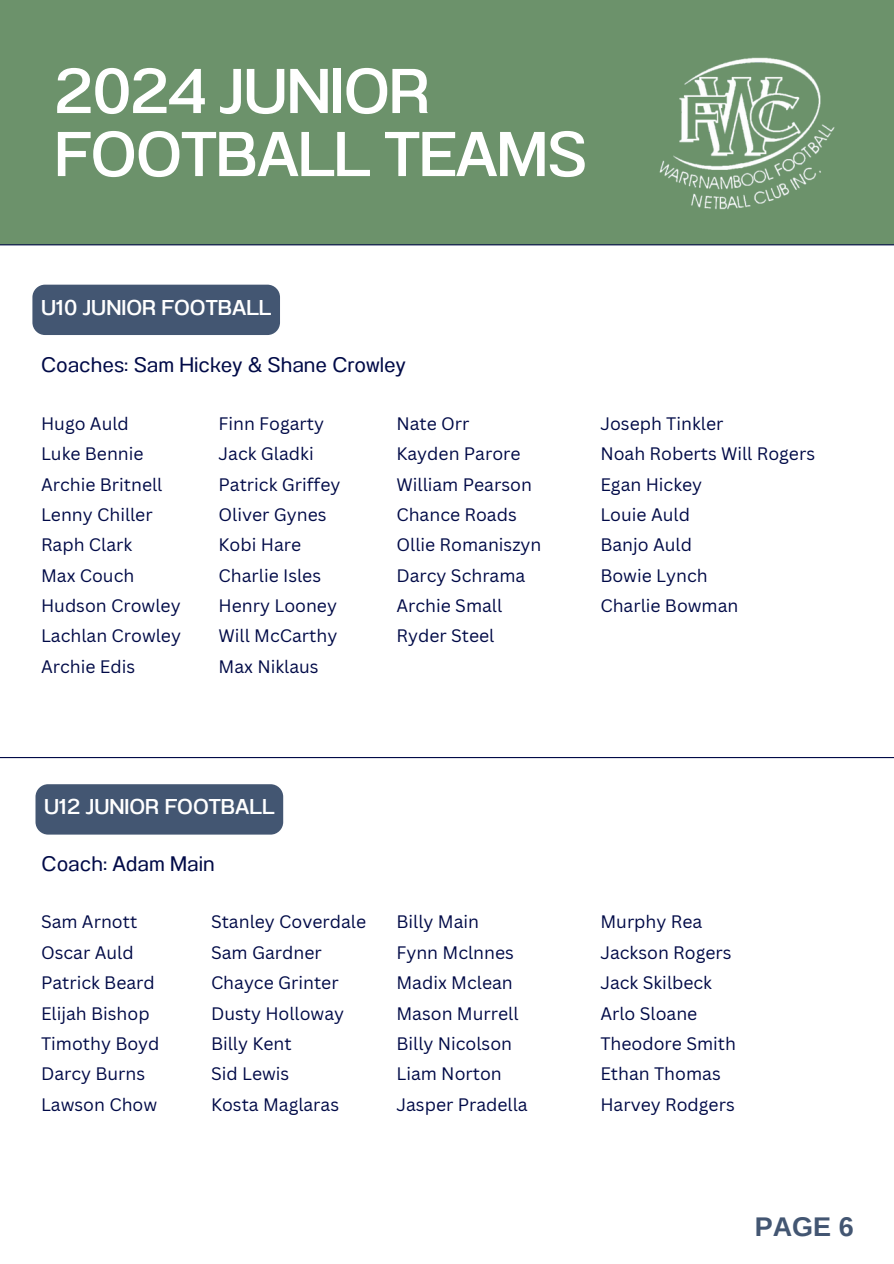
<style>
.page{position:relative;width:894px;height:1264px;background:#fff}
.page>*{position:absolute;margin:0;border:0;box-sizing:border-box;transform-origin:0 0}
.t1{font:500 63px/63px "Anantason";letter-spacing:-.015em;color:#fff}
.t2{font:700 27px "Arimo";color:#435672}
.t3{font:500 21.45px "Anantason";color:#fff}
.t4{font:21px "Anantason";color:#010a47}
.t5{font:17.55px "Canva Sans";color:#010a47}
</style>
<div class="page">
<div style="left:0;top:0;width:893px;height:245px;background:#6c926b"></div>
<hr style="left:0;top:244px;width:893px;height:1px;background:#010a47">
<img style="left:659px;top:57px;width:176px;height:153px">
<hr style="left:0;top:757px;width:893px;height:1px;background:#010a47">
<div style="left:35px;top:784px;width:248px;height:50px;background:#435672;border-radius:13px"></div>
<div style="left:32px;top:285px;width:248px;height:50px;background:#435672;border-radius:13px"></div>
<p class="t1" style="left:54px;top:60px;width:534px">2024 JUNIOR<br>FOOTBALL TEAMS</p>
<p class="t3" style="left:41px;top:295px;width:232px">U10 JUNIOR FOOTBALL</p>
<p class="t4" style="left:41px;top:352px;width:366px">Coaches: Sam Hickey &amp; Shane Crowley</p>
<p class="t5" style="left:41px;top:411px;width:89px">Hugo Auld</p>
<p class="t5" style="left:41px;top:441px;width:104px">Luke Bennie</p>
<p class="t5" style="left:41px;top:472px;width:123px">Archie Britnell</p>
<p class="t5" style="left:41px;top:502px;width:113px">Lenny Chiller</p>
<p class="t5" style="left:41px;top:532px;width:93px">Raph Clark</p>
<p class="t5" style="left:41px;top:563px;width:95px">Max Couch</p>
<p class="t5" style="left:41px;top:593px;width:141px">Hudson Crowley</p>
<p class="t5" style="left:41px;top:623px;width:141px">Lachlan Crowley</p>
<p class="t5" style="left:41px;top:654px;width:96px">Archie Edis</p>
<p class="t5" style="left:218px;top:411px;width:107px">Finn Fogarty</p>
<p class="t5" style="left:218px;top:441px;width:97px">Jack Gladki</p>
<p class="t5" style="left:218px;top:472px;width:123px">Patrick Griffey</p>
<p class="t5" style="left:218px;top:502px;width:110px">Oliver Gynes</p>
<p class="t5" style="left:218px;top:532px;width:84px">Kobi Hare</p>
<p class="t5" style="left:218px;top:563px;width:104px">Charlie Isles</p>
<p class="t5" style="left:218px;top:593px;width:120px">Henry Looney</p>
<p class="t5" style="left:218px;top:623px;width:120px">Will McCarthy</p>
<p class="t5" style="left:218px;top:654px;width:102px">Max Niklaus</p>
<p class="t5" style="left:396px;top:411px;width:75px">Nate Orr</p>
<p class="t5" style="left:396px;top:441px;width:126px">Kayden Parore</p>
<p class="t5" style="left:396px;top:472px;width:137px">William Pearson</p>
<p class="t5" style="left:396px;top:502px;width:122px">Chance Roads</p>
<p class="t5" style="left:396px;top:532px;width:146px">Ollie Romaniszyn</p>
<p class="t5" style="left:396px;top:563px;width:130px">Darcy Schrama</p>
<p class="t5" style="left:396px;top:593px;width:107px">Archie Small</p>
<p class="t5" style="left:396px;top:623px;width:99px">Ryder Steel</p>
<p class="t5" style="left:600px;top:411px;width:125px">Joseph Tinkler</p>
<p class="t5" style="left:600px;top:441px;width:216px">Noah Roberts Will Rogers</p>
<p class="t5" style="left:600px;top:472px;width:103px">Egan Hickey</p>
<p class="t5" style="left:600px;top:502px;width:91px">Louie Auld</p>
<h3 class="t5" style="left:600px;top:532px;width:93px">Banjo Auld</h3>
<p class="t5" style="left:600px;top:563px;width:109px">Bowie Lynch</p>
<p class="t5" style="left:600px;top:593px;width:140px">Charlie Bowman</p>
<p class="t3" style="left:44px;top:794px;width:232px">U12 JUNIOR FOOTBALL</p>
<p class="t4" style="left:42px;top:851px;width:175px">Coach: Adam Main</p>
<p class="t5" style="left:41px;top:909px;width:98px">Sam Arnott</p>
<p class="t5" style="left:41px;top:940px;width:94px">Oscar Auld</p>
<p class="t5" style="left:41px;top:970px;width:115px">Patrick Beard</p>
<p class="t5" style="left:41px;top:1000px;width:110px">Elijah Bishop</p>
<p class="t5" style="left:41px;top:1031px;width:120px">Timothy Boyd</p>
<p class="t5" style="left:41px;top:1061px;width:106px">Darcy Burns</p>
<p class="t5" style="left:41px;top:1091px;width:118px">Lawson Chow</p>
<p class="t5" style="left:211px;top:909px;width:156px">Stanley Coverdale</p>
<p class="t5" style="left:211px;top:940px;width:112px">Sam Gardner</p>
<p class="t5" style="left:211px;top:970px;width:129px">Chayce Grinter</p>
<p class="t5" style="left:211px;top:1000px;width:135px">Dusty Holloway</p>
<p class="t5" style="left:211px;top:1031px;width:82px">Billy Kent</p>
<p class="t5" style="left:211px;top:1061px;width:80px">Sid Lewis</p>
<p class="t5" style="left:211px;top:1091px;width:130px">Kosta Maglaras</p>
<p class="t5" style="left:396px;top:909px;width:84px">Billy Main</p>
<p class="t5" style="left:396px;top:940px;width:119px">Fynn Mclnnes</p>
<p class="t5" style="left:396px;top:970px;width:118px">Madix Mclean</p>
<p class="t5" style="left:396px;top:1000px;width:124px">Mason Murrell</p>
<p class="t5" style="left:396px;top:1031px;width:117px">Billy Nicolson</p>
<p class="t5" style="left:396px;top:1061px;width:107px">Liam Norton</p>
<p class="t5" style="left:396px;top:1091px;width:133px">Jasper Pradella</p>
<p class="t5" style="left:600px;top:909px;width:103px">Murphy Rea</p>
<p class="t5" style="left:600px;top:940px;width:133px">Jackson Rogers</p>
<p class="t5" style="left:600px;top:970px;width:113px">Jack Skilbeck</p>
<p class="t5" style="left:600px;top:1000px;width:98px">Arlo Sloane</p>
<p class="t5" style="left:600px;top:1031px;width:137px">Theodore Smith</p>
<p class="t5" style="left:600px;top:1061px;width:122px">Ethan Thomas</p>
<p class="t5" style="left:600px;top:1091px;width:136px">Harvey Rodgers</p>
<h1 class="t2" style="left:754px;top:1211px;width:100px">PAGE 6</h1>
</div>
